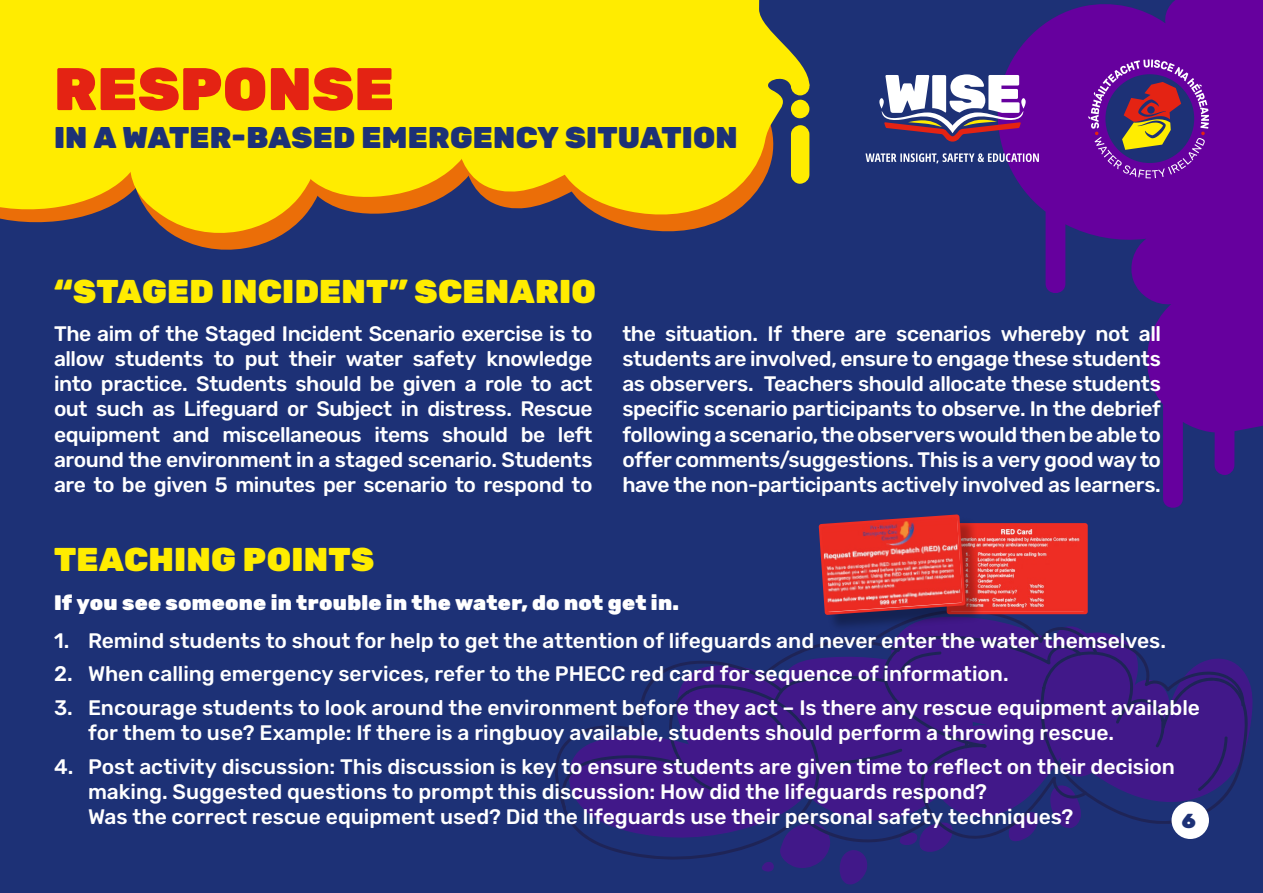
<style>
.page{position:relative;width:1263px;height:893px;background:#1d3176}
.page>*{position:absolute;margin:0;border:0;box-sizing:border-box;transform-origin:0 0}
.t1{font:900 60px "Rubik";letter-spacing:.005em;color:#e42313}
.t2{font:900 33px "Rubik";letter-spacing:.01em;color:#ffec00}
.t3{font:900 30px "Rubik";letter-spacing:.01em;color:#1d3176}
.t4{font:500 21px/25.2px "Rubik";color:#fff;text-align:justify}
.t5{font:900 21px "Rubik";letter-spacing:.015em;color:#fff}
.t6{font:900 20.25px "Rubik";color:#1d3176}
</style>
<div class="page">
<svg style="left:1001px;top:0;width:262px;height:508px;fill:#66009e"></svg>
<svg style="left:175px;top:236px;width:105px;height:14px"></svg>
<svg style="left:346px;top:198px;width:65px;height:16px"></svg>
<svg style="left:403px;top:193px;width:145px;height:16px;fill:#eb6e08"></svg>
<svg style="left:603px;top:217px;width:124px;height:15px;fill:#eb6e08"></svg>
<svg style="left:159px;top:86px;width:187px;height:150px;fill:#ffec00"></svg>
<svg style="left:0;top:86px;width:175px;height:138px"></svg>
<div style="left:254px;top:86px;width:239px;height:112px;background:#ffec00"></div>
<svg style="left:396px;top:86px;width:152px;height:107px;fill:#ffec00"></svg>
<svg style="left:548px;top:0;width:261px;height:217px;fill:#ffec00"></svg>
<div style="left:0;top:0;width:692px;height:86px;background:#ffec00"></div>
<div style="left:791px;top:77px;width:18px;height:18px;background:#ffec00;border-radius:50%"></div>
<div style="left:791px;top:125px;width:18px;height:59px;background:#ffec00;border-radius:9px"></div>
<div style="left:791px;top:99px;width:18px;height:20px;background:#ffec00;border-radius:9px"></div>
<svg style="left:1088px;top:59px;width:121px;height:119px"></svg>
<svg style="left:879px;top:74px;width:147px;height:68px"></svg>
<svg style="left:865px;top:153px;width:174px;height:10px"></svg>
<svg style="left:555px;top:514px;width:698px;height:371px"></svg>
<img style="left:821px;top:517px;width:142px;height:95px">
<h1 class="t1" style="left:54px;top:53px;width:342px">RESPONSE</h1>
<h3 class="t3" style="left:54px;top:119px;width:685px">IN A WATER-BASED EMERGENCY SITUATION</h3>
<h2 class="t2" style="left:54px;top:272px;width:544px">“STAGED INCIDENT” SCENARIO</h2>
<p class="t4" style="left:54px;top:321px;width:540px">The aim of the Staged Incident Scenario exercise is to allow students to put their water safety knowledge into practice. Students should be given a role to act out such as Lifeguard or Subject in distress. Rescue equipment and miscellaneous items should be left around the environment in a staged scenario. Students are to be given 5 minutes per scenario to respond to</p>
<p class="t4" style="left:622px;top:321px;width:540px">the situation. If there are scenarios whereby not all students are involved, ensure to engage these students as observers. Teachers should allocate these students specific scenario participants to observe. In the debrief following a scenario, the observers would then be able to offer comments/suggestions. This is a very good way to have the non-participants actively involved as learners.</p>
<h2 class="t2" style="left:54px;top:540px;width:322px">TEACHING POINTS</h2>
<p class="t5" style="left:54px;top:590px;width:627px">If you see someone in trouble in the water, do not get in.</p>
<p class="t4" style="left:54px;top:628px;width:1114px">1. Remind students to shout for help to get the attention of lifeguards and never enter the water themselves.</p>
<p class="t4" style="left:54px;top:662px;width:956px">2. When calling emergency services, refer to the PHECC red card for sequence of information.</p>
<p class="t4" style="left:88px;top:696px;width:1113px;text-indent:-34px">3. Encourage students to look around the environment before they act – Is there any rescue equipment available for them to use? Example: If there is a ringbuoy available, students should perform a throwing rescue.</p>
<p class="t4" style="left:88px;top:754px;width:1088px;text-align:left;text-indent:-34px">4. Post activity discussion: This discussion is key to ensure students are given time to reflect on their decision making. Suggested questions to prompt this discussion: How did the lifeguards respond?<br>Was the correct rescue equipment used? Did the lifeguards use their personal safety techniques?</p>
<p class="t6" style="left:1182px;top:808px;width:16px">6</p>
</div>
